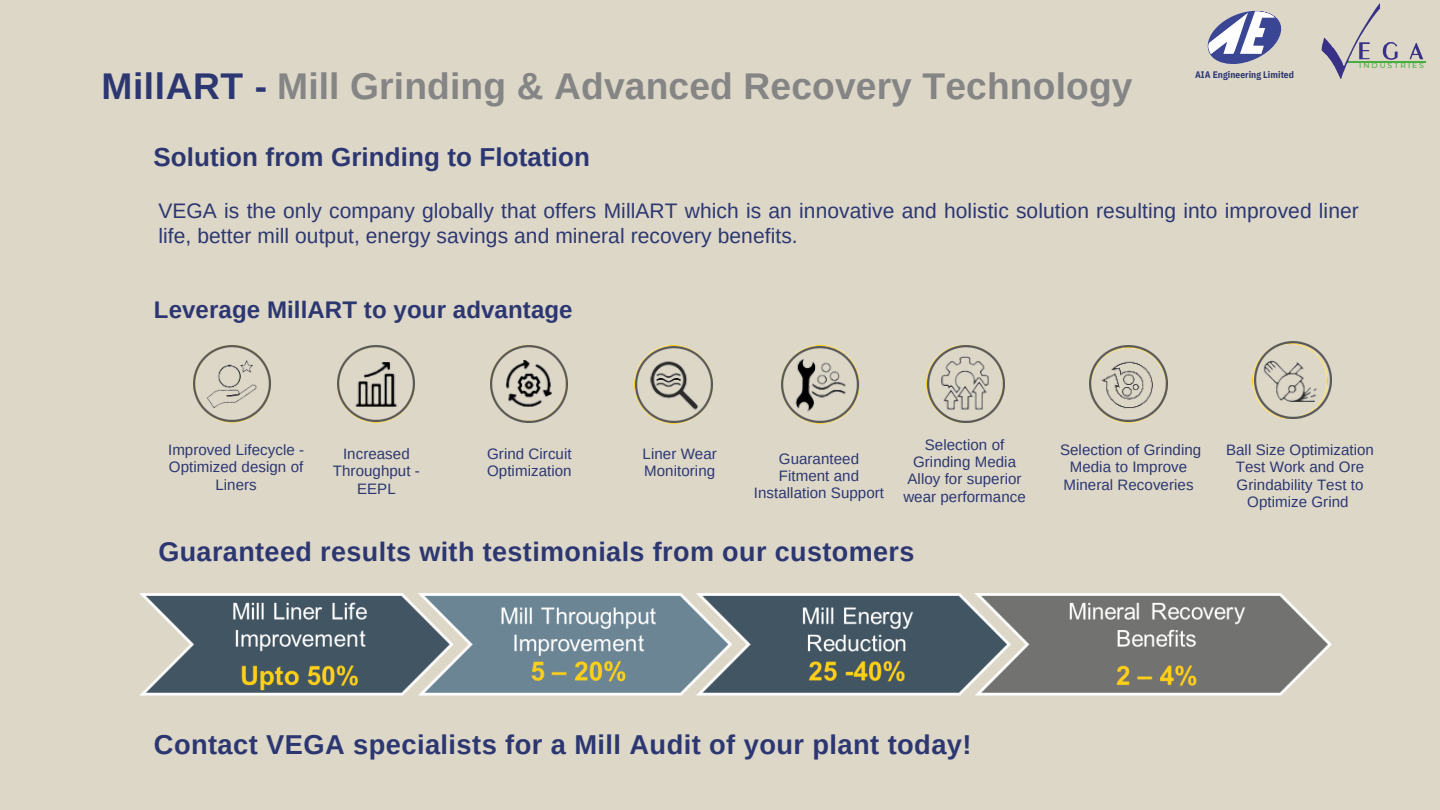
<style>
.page{position:relative;width:1440px;height:810px;background:#ddd7c8}
.page>*{position:absolute;margin:0;border:0;box-sizing:border-box;transform-origin:0 0}
.t1{font:700 37.2px "Arimo";letter-spacing:.005em;color:#858585}
.t2{font:700 27.3px "Arimo";letter-spacing:.015em;color:#2c3772}
.t3{font:700 27px "Arimo";letter-spacing:.015em;color:#2c3772}
.t4{font:700 26px "Arimo";letter-spacing:.005em;color:#2c3772}
.t5{font:700 24.1px "Arimo";letter-spacing:.005em;color:#2c3772}
.t6{font:21px/24.8px "Arimo";letter-spacing:.005em;color:#2c3772}
.t7{font:15.1px/17.2px "Arimo";letter-spacing:.005em;color:#2c3772;text-align:center}
.t8{font:700 9.4px "IBM Plex Sans Cond";letter-spacing:.005em;color:#2c3772}
.t9{font:500 7.6px "Montserrat";letter-spacing:.245em;color:#49ad40}
.s1{color:#2c3772}
</style>
<div class="page">
<img style="left:490px;top:345px;width:48px;height:78px">
<img style="left:369px;top:375px;width:46px;height:48px">
<img style="left:926px;top:375px;width:79px;height:48px">
<img style="left:1252px;top:369px;width:50px;height:50px">
<img style="left:1089px;top:375px;width:79px;height:48px">
<img style="left:193px;top:375px;width:46px;height:48px">
<img style="left:635px;top:345px;width:47px;height:79px">
<img style="left:781px;top:345px;width:79px;height:79px">
<img style="left:194px;top:345px;width:77px;height:77px">
<img style="left:337px;top:345px;width:77px;height:77px">
<img style="left:491px;top:346px;width:77px;height:76px">
<img style="left:636px;top:346px;width:77px;height:77px">
<img style="left:782px;top:346px;width:77px;height:77px">
<img style="left:927px;top:346px;width:77px;height:76px">
<img style="left:1090px;top:345px;width:77px;height:77px">
<img style="left:1254px;top:342px;width:77px;height:76px">
<svg style="left:1207px;top:10px;width:75px;height:54px"></svg>
<hr style="left:1347px;top:61px;width:79px;height:1px;background:#49ad40">
<svg style="left:1321px;top:3px;width:102px;height:76px"></svg>
<img style="left:140px;top:593px;width:1192px;height:103px">
<h1 class="t1" style="left:102px;top:66px;width:1032px"><span class="s1">MillART -</span> Mill Grinding &amp; Advanced Recovery Technology</h1>
<h3 class="t4" style="left:153px;top:142px;width:438px">Solution from Grinding to Flotation</h3>
<p class="t8" style="left:1195px;top:68px;width:101px">AIA Engineering Limited</p>
<p class="t9" style="left:1359px;top:61px;width:66px">INDUSTRIES</p>
<h3 class="t6" style="left:158px;top:199px;width:1202px">VEGA is the only company globally that offers MillART which is an innovative and holistic solution resulting into improved liner life, better mill output, energy savings and mineral recovery benefits.</h3>
<h3 class="t5" style="left:154px;top:296px;width:420px">Leverage MillART to your advantage</h3>
<p class="t7" style="left:168px;top:441px;width:138px">Improved Lifecycle -<br>Optimized design of<br>Liners</p>
<p class="t7" style="left:333px;top:445px;width:89px">Increased<br>Throughput -<br>EEPL</p>
<p class="t7" style="left:487px;top:445px;width:86px;text-align:left">Grind Circuit<br>Optimization</p>
<p class="t7" style="left:643px;top:445px;width:76px;text-align:left">Liner Wear<br>Monitoring</p>
<p class="t7" style="left:754px;top:450px;width:132px">Guaranteed<br>Fitment and<br>Installation Support</p>
<p class="t7" style="left:903px;top:436px;width:124px">Selection of<br>Grinding Media<br>Alloy for superior wear performance</p>
<p class="t7" style="left:1060px;top:441px;width:143px">Selection of Grinding<br>Media to Improve<br>Mineral Recoveries</p>
<p class="t7" style="left:1226px;top:441px;width:149px">Ball Size Optimization<br>Test Work and Ore<br>Grindability Test to<br>Optimize Grind</p>
<h3 class="t3" style="left:158px;top:536px;width:758px">Guaranteed results with testimonials from our customers</h3>
<h2 class="t2" style="left:154px;top:729px;width:819px">Contact VEGA specialists for a Mill Audit of your plant today!</h2>
</div>
